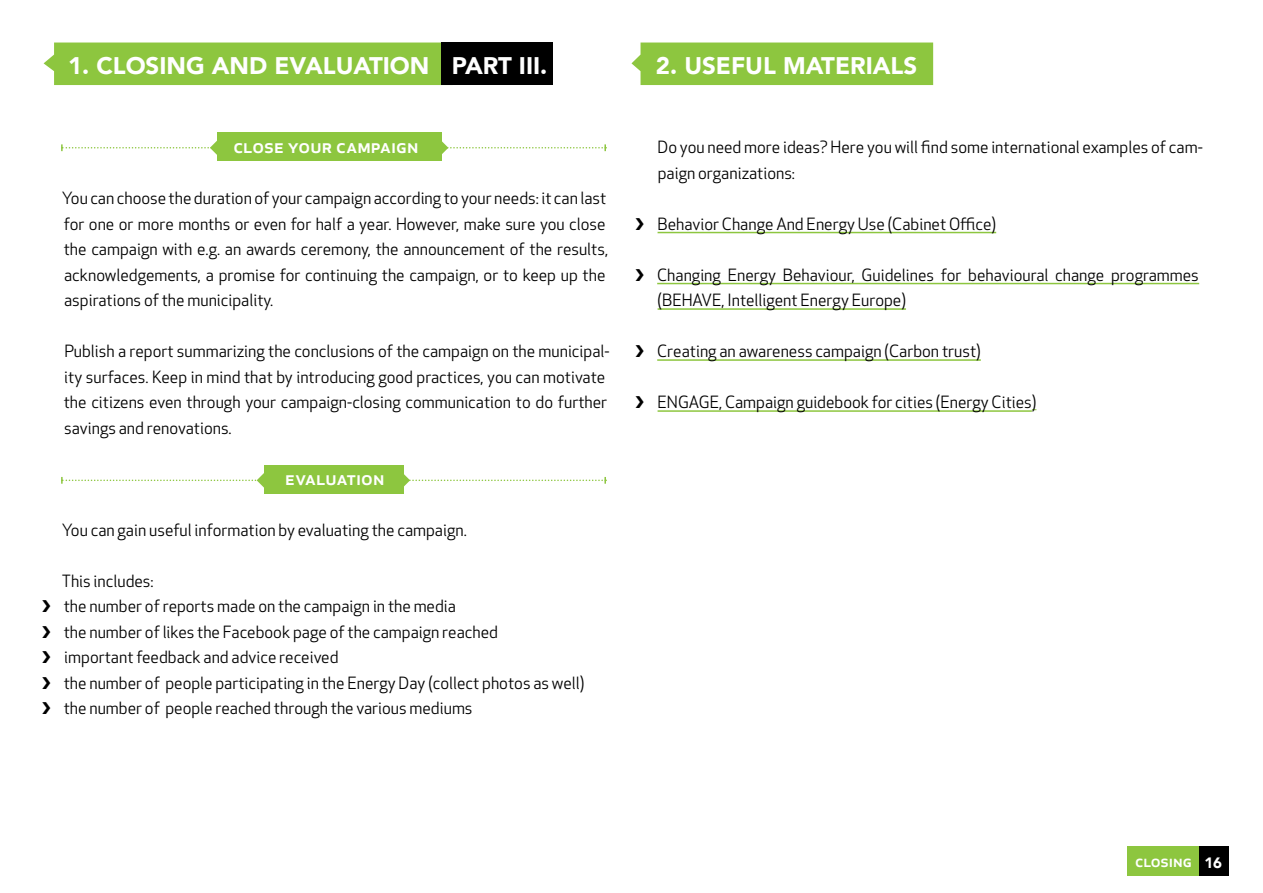
<style>
.page{position:relative;width:1263px;height:893px;background:#fff}
.page>*{position:absolute;margin:0;border:0;box-sizing:border-box;transform-origin:0 0}
.t1{font:900 24px "Avenir";color:#fff}
.t2{font:500 19.5px "Apex New";color:#fff}
.t3{font:16.5px/25.5px "Apex New";color:#000}
.t4{font:500 16.5px "Apex New";color:#fff}
.s1{font-family:"Monotype Sorts"}
.s2{font-family:"Avenir";font-weight:900;font-size:15px}
</style>
<div class="page">
<div style="left:44px;top:43px;width:397px;height:42px;background:#8dc63f"></div>
<div style="left:631px;top:43px;width:302px;height:42px;background:#8dc63f"></div>
<div style="left:441px;top:43px;width:112px;height:42px;background:#000"></div>
<div style="left:217px;top:133px;width:225px;height:28px;background:#8dc63f"></div>
<div style="left:264px;top:465px;width:139px;height:28px;background:#8dc63f"></div>
<svg style="left:61px;top:141px;width:545px;height:14px"></svg>
<svg style="left:61px;top:468px;width:545px;height:25px"></svg>
<div style="left:1199px;top:846px;width:30px;height:30px;background:#000"></div>
<div style="left:1127px;top:846px;width:72px;height:30px;background:#8dc63f"></div>
<hr style="left:657px;top:232px;width:339px;height:1px;background:#8dc63f">
<hr style="left:657px;top:283px;width:542px;height:1px;background:#8dc63f">
<hr style="left:657px;top:308px;width:249px;height:2px;background:#8dc63f">
<hr style="left:657px;top:359px;width:324px;height:2px;background:#8dc63f">
<hr style="left:657px;top:410px;width:375px;height:2px;background:#8dc63f">
<h1 class="t1" style="left:68px;top:45px;width:481px">1. CLOSING AND EVALUATION PART III.</h1>
<h1 class="t1" style="left:656px;top:45px;width:263px">2. USEFUL MATERIALS</h1>
<p class="t2" style="left:233px;top:133px;width:187px">close your campaign</p>
<p class="t3" style="left:62px;top:185px;width:548px">You can choose the duration of your campaign according to your needs: it can last for one or more months or even for half a year. However, make sure you close the campaign with e.g. an awards ceremony, the announcement of the results, acknowledgements, a promise for continuing the campaign, or to keep up the aspirations of the municipality.</p>
<p class="t3" style="left:64px;top:338px;width:547px">Publish a report summarizing the conclusions of the campaign on the municipal&shy;ity surfaces. Keep in mind that by introducing good practices, you can motivate the citizens even through your campaign-closing communication to do further savings and renovations.</p>
<p class="t2" style="left:285px;top:464px;width:101px">evaluation</p>
<p class="t3" style="left:62px;top:517px;width:406px">You can gain useful information by evaluating the campaign.</p>
<p class="t3" style="left:42px;top:568px;width:543px;text-indent:20px">This includes:<br><span class="s1">i</span> the number of reports made on the campaign in the media<br><span class="s1">i</span> the number of likes the Facebook page of the campaign reached<br><span class="s1">i</span> important feedback and advice received<br><span class="s1">i</span> the number of people participating in the Energy Day (collect photos as well) <span class="s1">i</span> the number of people reached through the various mediums</p>
<p class="t3" style="left:657px;top:134px;width:547px">Do you need more ideas? Here you will find some international examples of cam&shy;paign organizations:</p>
<p class="t3" style="left:635px;top:211px;width:362px"><span class="s1">i</span> Behavior Change And Energy Use (Cabinet Office)</p>
<p class="t3" style="left:657px;top:262px;width:543px;text-indent:-22px"><span class="s1">i</span> Changing Energy Behaviour, Guidelines for behavioural change programmes (BEHAVE, Intelligent Energy Europe)</p>
<p class="t3" style="left:635px;top:338px;width:347px"><span class="s1">i</span> Creating an awareness campaign (Carbon trust)</p>
<p class="t3" style="left:635px;top:389px;width:402px"><span class="s1">i</span> ENGAGE, Campaign guidebook for cities (Energy Cities)</p>
<p class="t4" style="left:1135px;top:850px;width:88px">closing <span class="s2">16</span></p>
</div>
